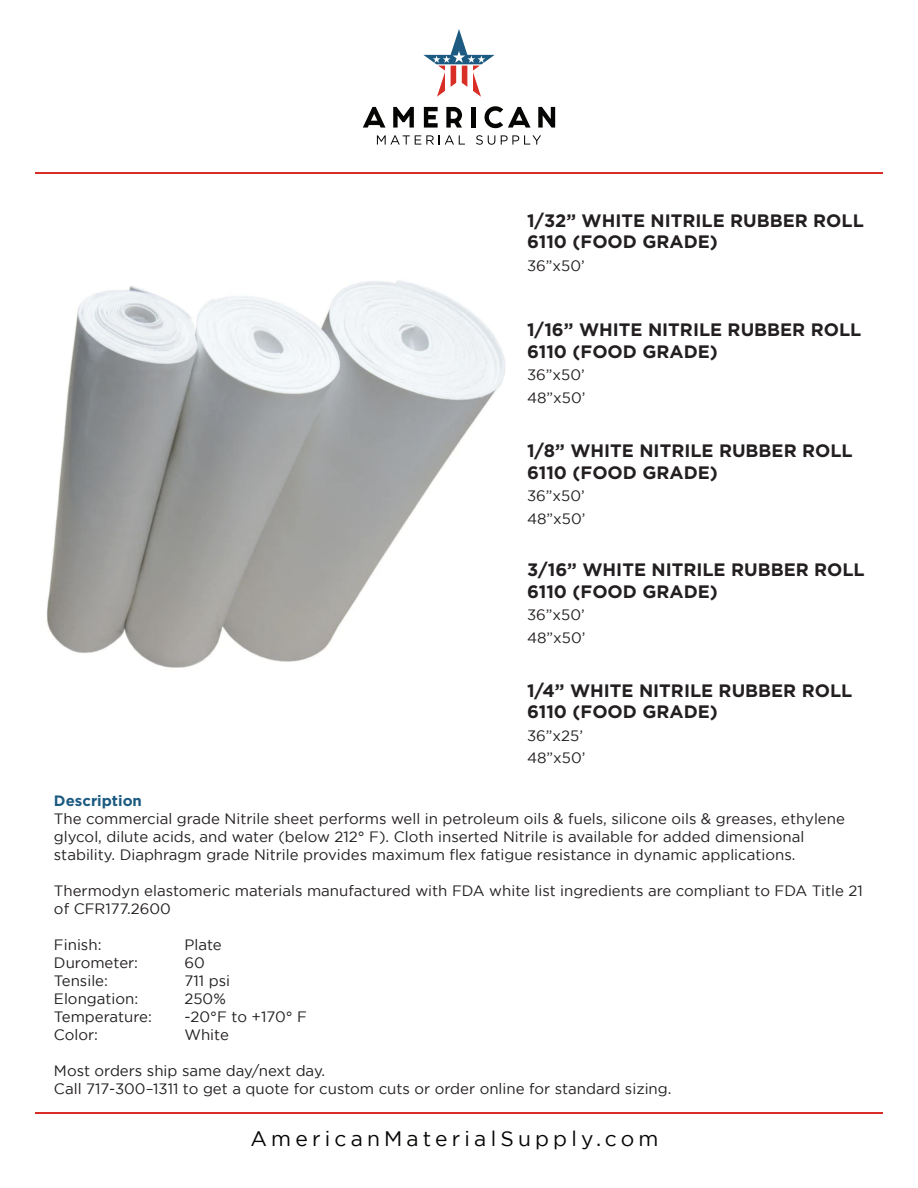
<style>
.page{position:relative;width:918px;height:1188px;background:#fff}
.page>*{position:absolute;margin:0;border:0;box-sizing:border-box;transform-origin:0 0}
.t1{font:21px "Gotham";letter-spacing:.2em;color:#050504}
.t2{font:700 18px/21.6px "Gotham";color:#231f20}
.t3{font:15px/22.5px "Gotham";color:#231f20}
.t4{font:700 15px "Gotham";color:#1c5a81}
</style>
<div class="page">
<img style="left:46px;top:280px;width:459px;height:388px">
<svg style="left:377px;top:135px;width:88px;height:10px"></svg>
<svg style="left:476px;top:135px;width:19px;height:10px"></svg>
<svg style="left:501px;top:135px;width:40px;height:10px"></svg>
<svg style="left:423px;top:29px;width:72px;height:68px"></svg>
<svg style="left:363px;top:107px;width:22px;height:21px"></svg>
<svg style="left:393px;top:107px;width:21px;height:21px"></svg>
<svg style="left:424px;top:107px;width:14px;height:21px"></svg>
<svg style="left:446px;top:107px;width:16px;height:21px"></svg>
<div style="left:471px;top:107px;width:5px;height:21px;background:#050504"></div>
<svg style="left:485px;top:106px;width:46px;height:22px"></svg>
<svg style="left:538px;top:107px;width:17px;height:21px"></svg>
<hr style="left:35px;top:172px;width:848px;height:1px;background:#d92e26">
<hr style="left:35px;top:1113px;width:848px;height:1px;background:#d92e26">
<p class="t2" style="left:527px;top:209px;width:338px">1/32” WHITE NITRILE RUBBER ROLL<br>6110 (FOOD GRADE)</p>
<p class="t3" style="left:527px;top:254px;width:59px">36”x50’</p>
<p class="t2" style="left:527px;top:318px;width:336px">1/16” WHITE NITRILE RUBBER ROLL<br>6110 (FOOD GRADE)</p>
<p class="t3" style="left:527px;top:363px;width:60px">36”x50’<br>48”x50’</p>
<p class="t2" style="left:527px;top:440px;width:327px">1/8” WHITE NITRILE RUBBER ROLL<br>6110 (FOOD GRADE)</p>
<p class="t3" style="left:527px;top:484px;width:60px">36”x50’<br>48”x50’</p>
<p class="t2" style="left:527px;top:559px;width:339px">3/16” WHITE NITRILE RUBBER ROLL<br>6110 (FOOD GRADE)</p>
<p class="t3" style="left:527px;top:604px;width:60px">36”x50’<br>48”x50’</p>
<p class="t2" style="left:527px;top:679px;width:327px">1/4” WHITE NITRILE RUBBER ROLL<br>6110 (FOOD GRADE)</p>
<p class="t3" style="left:527px;top:724px;width:60px">36”x25’<br>48”x50’</p>
<p class="t4" style="left:54px;top:792px;width:90px">Description</p>
<p class="t3" style="left:54px;top:809px;width:792px;line-height:18px">The commercial grade Nitrile sheet performs well in petroleum oils &amp; fuels, silicone oils &amp; greases, ethylene glycol, dilute acids, and water (below 212° F). Cloth inserted Nitrile is available for added dimensional stability. Diaphragm grade Nitrile provides maximum flex fatigue resistance in dynamic applications.</p>
<p class="t3" style="left:54px;top:881px;width:810px;line-height:18px">Thermodyn elastomeric materials manufactured with FDA white list ingredients are compliant to FDA Title 21 of CFR177.2600</p>
<p class="t3" style="left:54px;top:933px;width:49px">Finish:</p>
<p class="t3" style="left:184px;top:933px;width:39px">Plate</p>
<p class="t3" style="left:54px;top:951px;width:86px">Durometer:</p>
<p class="t3" style="left:184px;top:951px;width:22px">60</p>
<p class="t3" style="left:54px;top:969px;width:55px">Tensile:</p>
<p class="t3" style="left:184px;top:969px;width:47px">711 psi</p>
<p class="t3" style="left:54px;top:987px;width:86px">Elongation:</p>
<p class="t3" style="left:184px;top:987px;width:43px">250%</p>
<p class="t3" style="left:54px;top:1005px;width:99px">Temperature:</p>
<p class="t3" style="left:184px;top:1005px;width:124px">-20°F to +170° F</p>
<p class="t3" style="left:54px;top:1023px;width:46px">Color:</p>
<p class="t3" style="left:184px;top:1023px;width:46px">White</p>
<p class="t3" style="left:54px;top:1061px;width:619px;line-height:18px">Most orders ship same day/next day.<br>Call 717-300–1311 to get a quote for custom cuts or order online for standard sizing.</p>
<h1 class="t1" style="left:251px;top:1127px;width:410px">AmericanMaterialSupply.com</h1>
</div>
